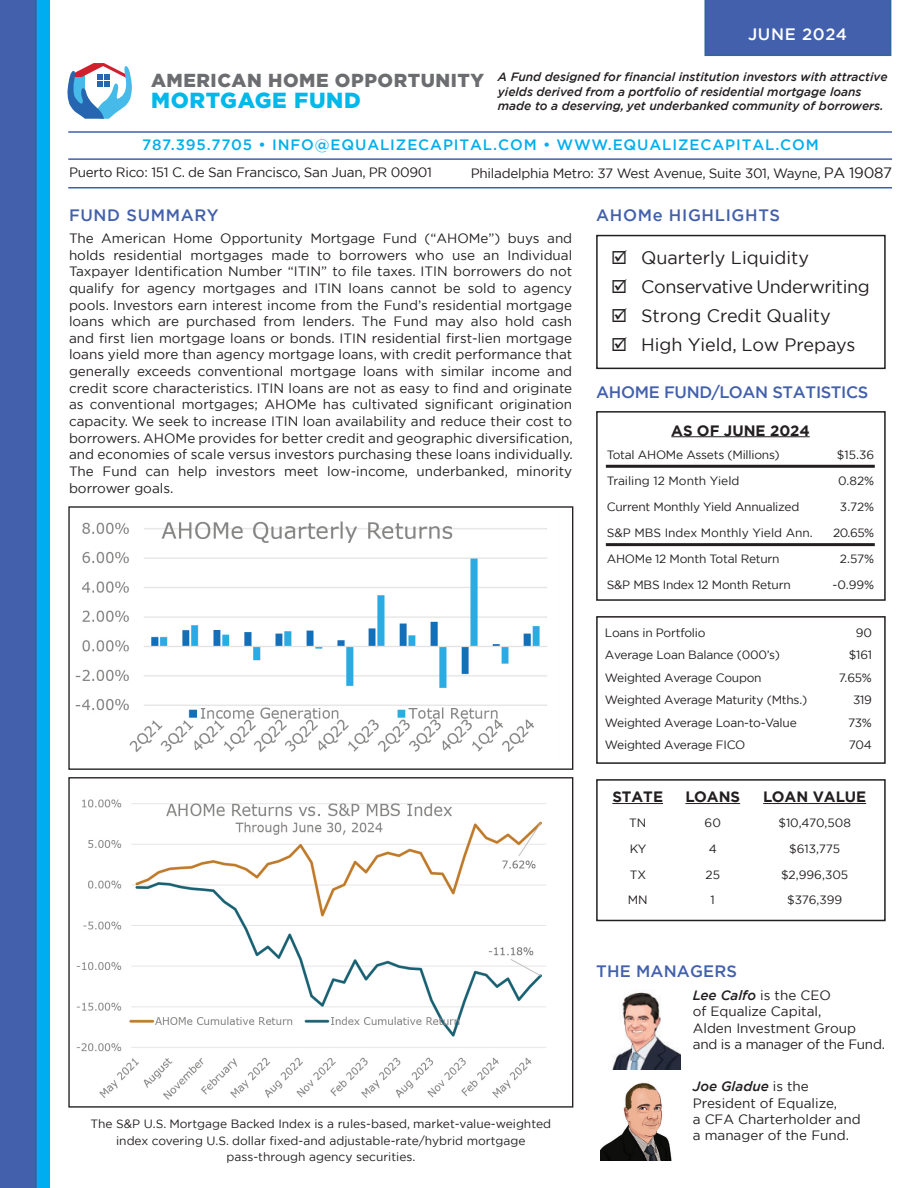
<style>
.page{position:relative;width:918px;height:1188px;background:#fff}
.page>*{position:absolute;margin:0;border:0;box-sizing:border-box;transform-origin:0 0}
.t1{font:900 21.9px "Gotham";letter-spacing:.03em;color:#00b8e9}
.t2{font:900 18.75px "Gotham";letter-spacing:.03em;color:#6c6d70}
.t3{font:18px "Gotham";color:#231f20}
.t4{font:18px "Gotham";letter-spacing:-.02em;color:#231f20}
.t5{font:500 16.5px "Gotham";letter-spacing:.04em;color:#4260ac}
.t6{font:500 16.5px "Gotham";letter-spacing:-.02em;color:#4260ac}
.t7{font:500 16.5px "Gotham";letter-spacing:.01em;color:#4260ac}
.t8{font:500 16.5px "Gotham";letter-spacing:.04em;color:#fff}
.t9{font:500 15px "Gotham";letter-spacing:.06em;color:#00aeef}
.t10{font:700 15px "Gotham";color:#231f20}
.t11{font:13.5px/16.6px "Gotham";color:#231f20}
.t12{font:13.5px "Gotham";letter-spacing:-.02em;color:#231f20}
.t13{font:12px "Gotham";letter-spacing:-.02em;color:#231f20}
.t14{font:12px/16.5px "Gotham";color:#231f20;text-align:center}
.t15{font:italic 500 12px/14.4px "Gotham";color:#231f20}
.s1{font-size:15px}
.s2{font-weight:500;font-style:italic}
</style>
<div class="page">
<div style="left:0;top:0;width:50px;height:1188px;background:#00aeef"></div>
<svg style="left:68px;top:63px;width:64px;height:56px"></svg>
<div style="left:0;top:0;width:37px;height:1188px;background:#4260ac"></div>
<img style="left:75px;top:521px;width:472px;height:232px">
<div style="left:68px;top:506px;width:505px;height:264px;border:1px solid #231f20"></div>
<img style="left:76px;top:799px;width:470px;height:301px">
<hr style="left:68px;top:131px;width:824px;height:2px;background:#4260ac">
<hr style="left:68px;top:158px;width:824px;height:2px;background:#4260ac">
<hr style="left:68px;top:187px;width:824px;height:1px;background:#4260ac">
<img style="left:612px;top:992px;width:68px;height:77px">
<img style="left:601px;top:1082px;width:71px;height:79px">
<div style="left:704px;top:0;width:187px;height:56px;background:#4260ac"></div>
<div style="left:596px;top:235px;width:290px;height:134px;border:2px solid #231f20"></div>
<div style="left:596px;top:411px;width:290px;height:190px;border:2px solid #231f20"></div>
<hr style="left:671px;top:436px;width:139px;height:1px;background:#231f20">
<hr style="left:606px;top:543px;width:269px;height:3px;background:#231f20">
<hr style="left:606px;top:465px;width:269px;height:3px;background:#231f20">
<div style="left:596px;top:616px;width:290px;height:148px;border:2px solid #231f20"></div>
<div style="left:596px;top:779px;width:290px;height:142px;border:2px solid #231f20"></div>
<hr style="left:612px;top:803px;width:51px;height:1px;background:#231f20">
<hr style="left:685px;top:803px;width:55px;height:1px;background:#231f20">
<hr style="left:763px;top:803px;width:103px;height:1px;background:#231f20">
<p class="t8" style="left:748px;top:24px;width:100px">JUNE 2024</p>
<p class="t15" style="left:498px;top:70px;width:391px">A Fund designed for financial institution investors with attractive yields derived from a portfolio of residential mortgage loans made to a deserving, yet underbanked community of borrowers.</p>
<p class="t9" style="left:142px;top:135px;width:678px">787.395.7705 • INFO@EQUALIZECAPITAL.COM • WWW.EQUALIZECAPITAL.COM</p>
<p class="t12" style="left:69px;top:164px;width:365px">Puerto Rico: 151 C. de San Francisco, San Juan, PR 00901</p>
<p class="t12" style="left:471px;top:165px;width:423px">Philadelphia Metro: 37 West Avenue, Suite 301, Wayne, <span class="s1">PA 19087</span></p>
<h2 class="t2" style="left:151px;top:67px;width:335px">AMERICAN HOME OPPORTUNITY</h2>
<h1 class="t1" style="left:151px;top:85px;width:211px">MORTGAGE FUND</h1>
<p class="t5" style="left:69px;top:205px;width:151px">FUND SUMMARY</p>
<p class="t11" style="left:69px;top:230px;width:505px;text-align:justify">The American Home Opportunity Mortgage Fund (“AHOMe”) buys and holds residential mortgages made to borrowers who use an Individual Taxpayer Identification Number “ITIN” to file taxes. ITIN borrowers do not qualify for agency mortgages and ITIN loans cannot be sold to agency pools. Investors earn interest income from the Fund’s residential mortgage loans which are purchased from lenders. The Fund may also hold cash and first lien mortgage loans or bonds. ITIN residential first-lien mortgage loans yield more than agency mortgage loans, with credit performance that generally exceeds conventional mortgage loans with similar income and credit score characteristics. ITIN loans are not as easy to find and originate as conventional mortgages; AHOMe has cultivated significant origination capacity. We seek to increase ITIN loan availability and reduce their cost to borrowers. AHOMe provides for better credit and geographic diversification, and economies of scale versus investors purchasing these loans individually.<br>The Fund can help investors meet low-income, underbanked, minority borrower goals.</p>
<p class="t14" style="left:91px;top:1115px;width:462px">The S&amp;P U.S. Mortgage Backed Index is a rules-based, market-value-weighted index covering U.S. dollar fixed-and adjustable-rate/hybrid mortgage pass-through agency securities.</p>
<p class="t5" style="left:596px;top:205px;width:185px">AHOMe HIGHLIGHTS</p>
<h3 class="t3" style="left:611px;top:246px;width:200px">☑ Quarterly Liquidity</h3>
<h3 class="t4" style="left:611px;top:275px;width:260px">☑ Conservative Underwriting</h3>
<h3 class="t3" style="left:611px;top:304px;width:221px">☑ Strong Credit Quality</h3>
<h3 class="t3" style="left:611px;top:333px;width:246px">☑ High Yield, Low Prepays</h3>
<p class="t6" style="left:596px;top:381px;width:274px">AHOME FUND/LOAN STATISTICS</p>
<p class="t10" style="left:671px;top:420px;width:140px">AS OF JUNE 2024</p>
<p class="t13" style="left:607px;top:447px;width:174px">Total AHOMe Assets (Millions)</p>
<p class="t13" style="left:837px;top:447px;width:39px">$15.36</p>
<p class="t14" style="left:607px;top:472px;width:134px">Trailing 12 Month Yield</p>
<p class="t13" style="left:838px;top:473px;width:38px">0.82%</p>
<p class="t13" style="left:607px;top:499px;width:194px">Current Monthly Yield Annualized</p>
<p class="t13" style="left:840px;top:499px;width:36px">3.72%</p>
<p class="t14" style="left:607px;top:524px;width:208px">S&amp;P MBS Index Monthly Yield Ann.</p>
<p class="t13" style="left:833px;top:525px;width:43px">20.65%</p>
<p class="t13" style="left:607px;top:551px;width:174px">AHOMe 12 Month Total Return</p>
<p class="t13" style="left:840px;top:551px;width:36px">2.57%</p>
<p class="t13" style="left:607px;top:577px;width:186px">S&amp;P MBS Index 12 Month Return</p>
<p class="t13" style="left:832px;top:577px;width:43px">-0.99%</p>
<p class="t13" style="left:605px;top:625px;width:102px">Loans in Portfolio</p>
<p class="t13" style="left:856px;top:625px;width:18px">90</p>
<p class="t13" style="left:605px;top:647px;width:176px">Average Loan Balance (000’s)</p>
<p class="t13" style="left:849px;top:647px;width:25px">$161</p>
<p class="t13" style="left:605px;top:670px;width:158px">Weighted Average Coupon</p>
<p class="t13" style="left:839px;top:670px;width:35px">7.65%</p>
<p class="t13" style="left:605px;top:692px;width:204px">Weighted Average Maturity (Mths.)</p>
<p class="t13" style="left:853px;top:692px;width:20px">319</p>
<p class="t13" style="left:605px;top:715px;width:193px">Weighted Average Loan-to-Value</p>
<p class="t13" style="left:848px;top:715px;width:25px">73%</p>
<p class="t13" style="left:605px;top:737px;width:142px">Weighted Average FICO</p>
<p class="t13" style="left:849px;top:737px;width:25px">704</p>
<p class="t10" style="left:612px;top:787px;width:52px">STATE</p>
<p class="t10" style="left:685px;top:787px;width:56px">LOANS</p>
<p class="t10" style="left:763px;top:787px;width:105px">LOAN VALUE</p>
<p class="t13" style="left:629px;top:815px;width:19px">TN</p>
<p class="t13" style="left:705px;top:815px;width:18px">60</p>
<p class="t13" style="left:778px;top:815px;width:74px">$10,470,508</p>
<p class="t13" style="left:630px;top:841px;width:18px">KY</p>
<p class="t13" style="left:709px;top:841px;width:10px">4</p>
<p class="t13" style="left:789px;top:841px;width:52px">$613,775</p>
<p class="t13" style="left:630px;top:867px;width:18px">TX</p>
<p class="t13" style="left:706px;top:867px;width:16px">25</p>
<p class="t13" style="left:781px;top:867px;width:69px">$2,996,305</p>
<p class="t13" style="left:628px;top:893px;width:21px">MN</p>
<p class="t13" style="left:711px;top:893px;width:6px">1</p>
<p class="t13" style="left:787px;top:893px;width:57px">$376,399</p>
<p class="t7" style="left:596px;top:960px;width:142px">THE MANAGERS</p>
<p class="t11" style="left:693px;top:987px;width:194px;line-height:16.2px"><span class="s2">Lee Calfo</span> is the CEO<br>of Equalize Capital,<br>Alden Investment Group<br>and is a manager of the Fund.</p>
<p class="t11" style="left:693px;top:1078px;width:169px;line-height:16.2px"><span class="s2">Joe Gladue</span> is the<br>President of Equalize,<br>a CFA Charterholder and a manager of the Fund.</p>
</div>
